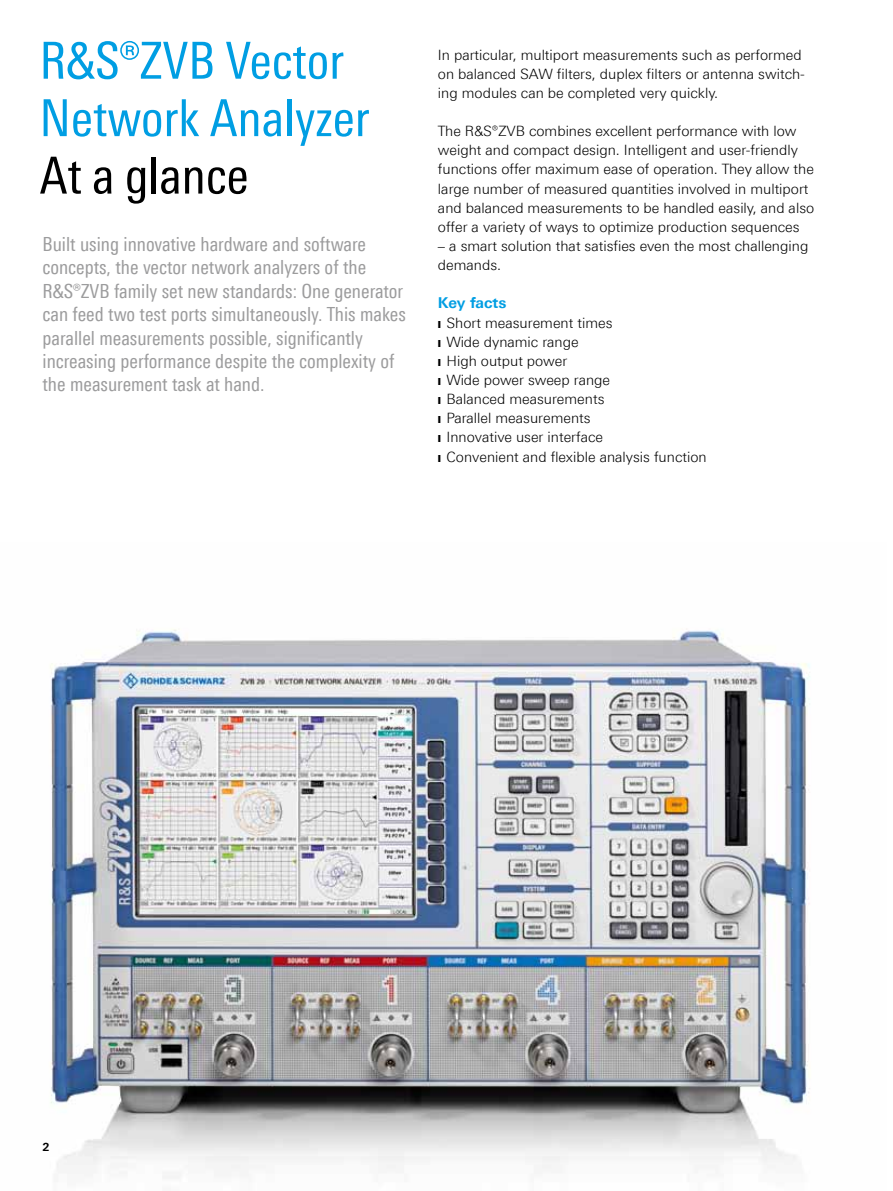
<style>
.page{position:relative;width:893px;height:1191px;background:#fff}
.page>*{position:absolute;margin:0;border:0;box-sizing:border-box;transform-origin:0 0}
.t1{font:51px/57.4px "Linotype Univers 420 Cn";color:#009ee3}
.t2{font:51px "Linotype Univers 420 Cn";color:#000}
.t3{font:19.5px/23.4px "Linotype Univers 420 Cn";color:#9c9c9d}
.t4{font:700 15px "Linotype Univers 630";letter-spacing:-.005em;color:#009ee3}
.t5{font:300 14.25px/19.2px "Linotype Univers 330";color:#000}
.t6{font:700 11.25px "Linotype Univers 630";color:#000}
</style>
<div class="page">
<img style="left:50px;top:629px;width:760px;height:549px">
<h1 class="t1" style="left:40px;top:32px;width:332px">R&amp;S®ZVB Vector<br>Network Analyzer</h1>
<h1 class="t2" style="left:40px;top:146px;width:211px">At a glance</h1>
<p class="t3" style="left:43px;top:232px;width:365px">Built using innovative hardware and software concepts, the vector network analyzers of the R&amp;S®ZVB family set new standards: One generator can feed two test ports simultaneously. This makes parallel measurements possible, significantly increasing performance despite the complexity of the measurement task at hand.</p>
<p class="t5" style="left:438px;top:45px;width:368px">In particular, multiport measurements such as performed on balanced SAW filters, duplex filters or antenna switch&shy;ing modules can be completed very quickly.</p>
<p class="t5" style="left:438px;top:121px;width:378px">The R&amp;S®ZVB combines excellent performance with low weight and compact design. Intelligent and user-friendly functions offer maximum ease of operation. They allow the large number of measured quantities involved in multiport and balanced measurements to be handled easily, and also offer a variety of ways to optimize production sequences</p>
<p class="t5" style="left:438px;top:236px;width:372px">– a smart solution that satisfies even the most challenging demands.</p>
<p class="t4" style="left:438px;top:294px;width:70px">Key facts</p>
<p class="t5" style="left:438px;top:313px;width:270px">❙ Short measurement times<br>❙ Wide dynamic range<br>❙ High output power<br>❙ Wide power sweep range<br>❙ Balanced measurements<br>❙ Parallel measurements<br>❙ Innovative user interface<br>❙ Convenient and flexible analysis function</p>
<p class="t6" style="left:43px;top:1139px;width:9px">2</p>
</div>
